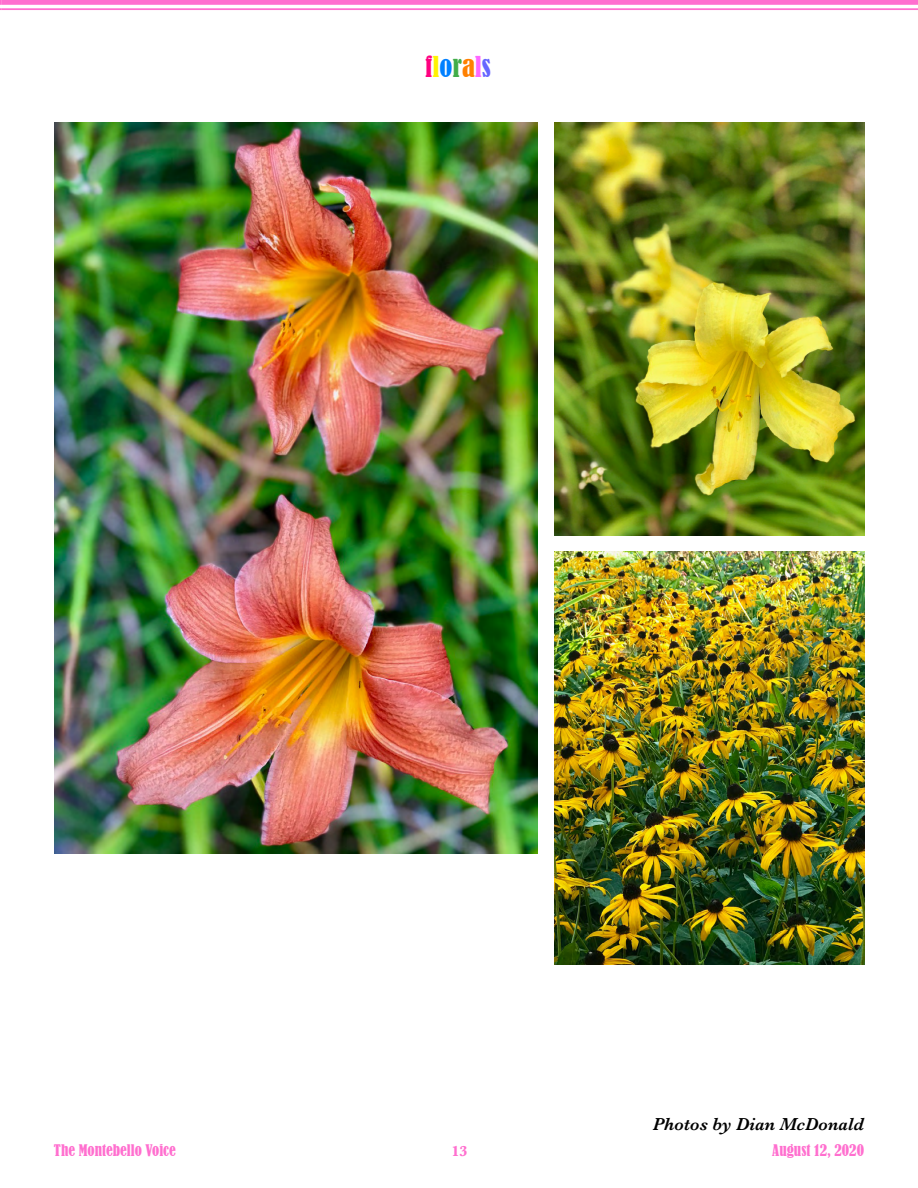
<style>
.page{position:relative;width:918px;height:1188px;background:#fff}
.page>*{position:absolute;margin:0;border:0;box-sizing:border-box;transform-origin:0 0}
.t1{font:condensed 27px "Bernard";color:#ff0080}
.t2{font:italic 600 18px "Baskerville";color:#000}
.t3{font:condensed 15px "Bernard";color:#ff6fcf}
.t4{font:700 15px "Baskerville";color:#ff6fcf}
.s1{color:#fff200}
.s2{color:#0080ff}
.s3{color:#41ad49}
.s4{color:#ff8000}
.s5{color:#f6f}
.s6{color:#66f}
</style>
<div class="page">
<svg style="left:0;top:0;width:2px;height:10px"></svg>
<div style="left:2px;top:0;width:916px;height:5px;background:#ff6fcf"></div>
<hr style="left:2px;top:8px;width:916px;height:2px;background:#ff6fcf">
<img style="left:54px;top:123px;width:483px;height:731px">
<img style="left:554px;top:552px;width:310px;height:412px">
<img style="left:554px;top:123px;width:310px;height:413px">
<h1 class="t1" style="left:425px;top:51px;width:67px">f<span class="s1">l</span><span class="s2">o</span><span class="s3">r</span><span class="s4">a</span><span class="s5">l</span><span class="s6">s</span></h1>
<p class="t2" style="left:653px;top:1112px;width:213px">Photos by Dian McDonald</p>
<p class="t3" style="left:54px;top:1141px;width:123px">The Montebello Voice</p>
<p class="t4" style="left:451px;top:1140px;width:18px">13</p>
<p class="t3" style="left:772px;top:1141px;width:93px">August 12, 2020</p>
</div>
